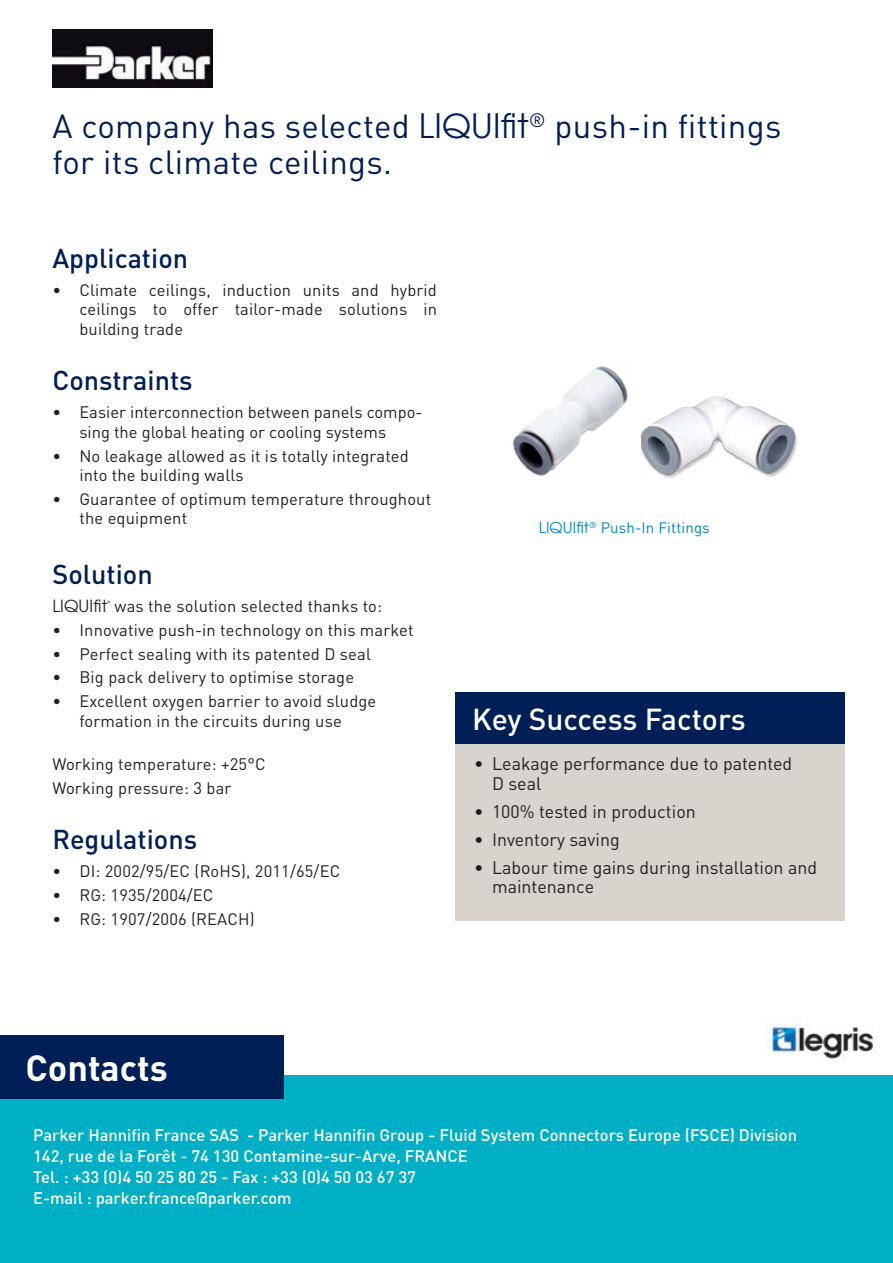
<style>
.page{position:relative;width:893px;height:1263px;background:#fff}
.page>*{position:absolute;margin:0;border:0;box-sizing:border-box;transform-origin:0 0}
.t1{font:700 36px "DINOT";color:#fff}
.t2{font:33px/36px "DINOT";letter-spacing:.01em;color:#001f56}
.t3{font:500 30px "DINOT";color:#fff}
.t4{font:500 27px "DINOT";color:#001f56}
.t5{font:18px/19.5px "DINOT";color:#231f20}
.t6{font:16.5px/19.5px "DINOT";letter-spacing:.01em;color:#231f20}
.t7{font:500 16.5px/21px "DINOT";color:#fff}
.t8{font:15px "DINOT";letter-spacing:.01em;color:#0082c5}
.s1{font-family:"Avant Garde"}
</style>
<div class="page">
<img style="left:52px;top:29px;width:160px;height:58px">
<img style="left:765px;top:1025px;width:108px;height:34px">
<div style="left:455px;top:739px;width:389px;height:182px;background:#d8d3cc"></div>
<div style="left:455px;top:693px;width:389px;height:51px;background:#001f56"></div>
<img style="left:513px;top:366px;width:129px;height:110px">
<img style="left:642px;top:396px;width:156px;height:82px">
<div style="left:0;top:1075px;width:893px;height:188px;background:#00aec5"></div>
<div style="left:0;top:1035px;width:283px;height:64px;background:#001f56"></div>
<h2 class="t2" style="left:52px;top:106px;width:731px">A company has selected <span class="s1">LIQUIfit</span><sup>®</sup> push-in fittings for its climate ceilings.</h2>
<h3 class="t4" style="left:52px;top:240px;width:137px">Application</h3>
<p class="t6" style="left:79px;top:279px;width:359px;text-align:justify;text-indent:-27px">• Climate ceilings, induction units and hybrid ceilings to offer tailor-made solutions in building trade</p>
<h3 class="t4" style="left:52px;top:362px;width:142px">Constraints</h3>
<p class="t6" style="left:52px;top:402px;width:372px;text-align:center">• Easier interconnection between panels compo&shy;sing the global heating or cooling systems</p>
<p class="t6" style="left:79px;top:445px;width:331px;text-indent:-27px">• No leakage allowed as it is totally integrated into the building walls</p>
<p class="t6" style="left:79px;top:488px;width:353px;text-indent:-27px">• Guarantee of optimum temperature throughout the equipment</p>
<h3 class="t4" style="left:52px;top:556px;width:102px">Solution</h3>
<p class="t6" style="left:52px;top:596px;width:331px"><span class="s1">LIQUIfit</span><sup>®</sup> was the solution selected thanks to:</p>
<p class="t6" style="left:52px;top:619px;width:363px">• Innovative push-in technology on this market</p>
<p class="t6" style="left:52px;top:643px;width:320px">• Perfect sealing with its patented D seal</p>
<p class="t6" style="left:52px;top:667px;width:303px">• Big pack delivery to optimise storage</p>
<p class="t6" style="left:52px;top:691px;width:325px;text-align:center">• Excellent oxygen barrier to avoid sludge formation in the circuits during use</p>
<p class="t6" style="left:52px;top:751px;width:215px;line-height:23.7px">Working temperature: +25°C<br>Working pressure: 3 bar</p>
<h3 class="t4" style="left:52px;top:821px;width:146px">Regulations</h3>
<p class="t6" style="left:52px;top:861px;width:289px">• DI: 2002/95/EC (RoHS), 2011/65/EC</p>
<p class="t6" style="left:52px;top:884px;width:163px">• RG: 1935/2004/EC</p>
<p class="t6" style="left:52px;top:908px;width:204px">• RG: 1907/2006 (REACH)</p>
<p class="t8" style="left:539px;top:517px;width:172px"><span class="s1">LIQUIfit</span><sup>®</sup> Push-In Fittings</p>
<h3 class="t3" style="left:472px;top:698px;width:275px">Key Success Factors</h3>
<p class="t5" style="left:492px;top:753px;width:302px;text-indent:-18px">• Leakage performance due to patented<br>D seal</p>
<p class="t5" style="left:474px;top:801px;width:223px">• 100% tested in production</p>
<p class="t5" style="left:474px;top:829px;width:147px">• Inventory saving</p>
<p class="t5" style="left:492px;top:857px;width:327px;text-indent:-18px">• Labour time gains during installation and maintenance</p>
<h1 class="t1" style="left:26px;top:1043px;width:144px">Contacts</h1>
<p class="t7" style="left:33px;top:1123px;width:765px">Parker Hannifin France SAS - Parker Hannifin Group - Fluid System Connectors Europe (FSCE) Division 142, rue de la Forêt - 74 130 Contamine-sur-Arve, FRANCE<br>Tel. : +33 (0)4 50 25 80 25 - Fax : +33 (0)4 50 03 67 37<br>E-mail : parker.france@parker.com</p>
</div>
